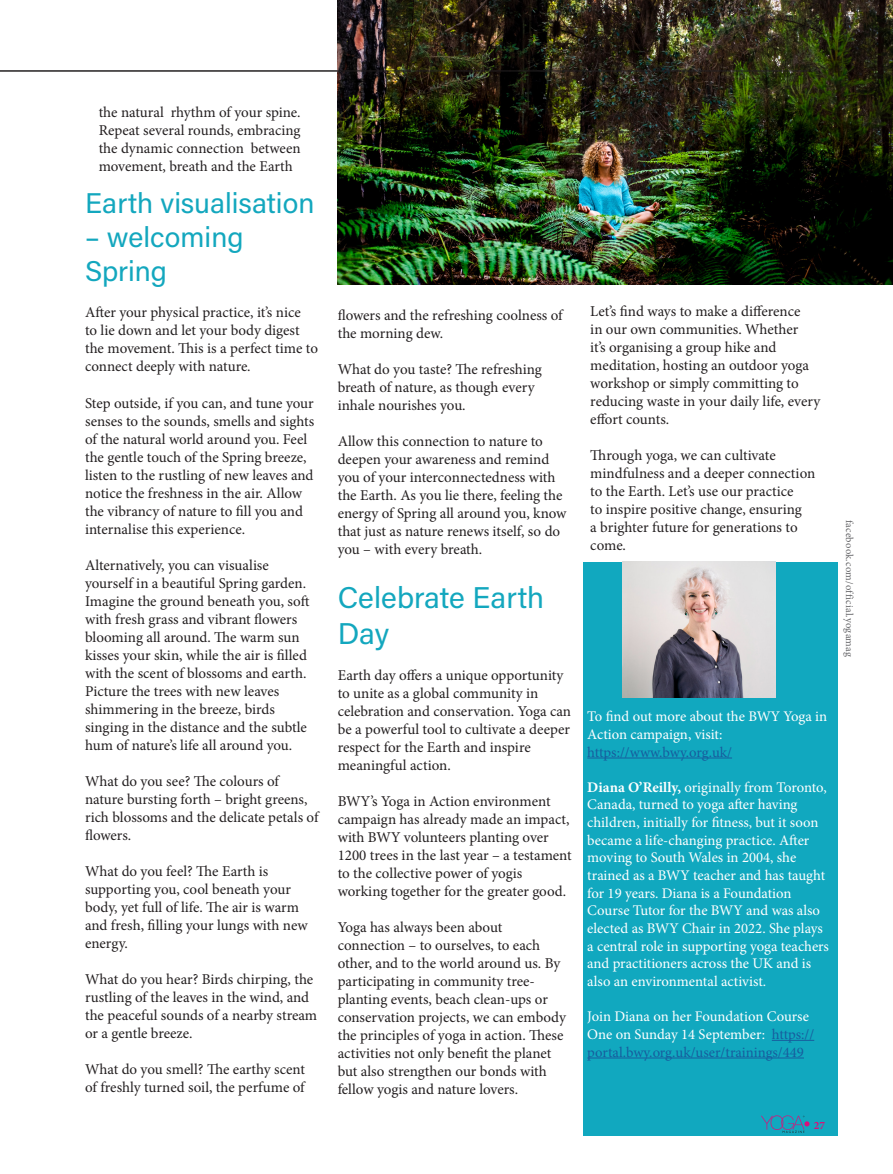
<style>
.page{position:relative;width:893px;height:1174px;background:#fff}
.page>*{position:absolute;margin:0;border:0;box-sizing:border-box;transform-origin:0 0}
.BODY_TEXT{font:30px/36px "Acumin Variable Concept";color:#13a7be}
.BODY_TEXT-2{font:28.5px/34.2px "Acumin Variable Concept";color:#13a7be}
.BODY_TEXT-3{font:15px/18px "Minion Pro";color:#231f20}
.BODY_TEXT-4{font:14.7px/17.7px "Minion Pro";color:#fff}
.BODY_TEXT-5{font:14.7px "Minion Pro";letter-spacing:-.01em;color:#175d9e}
.t1{font:700 11.25px "Minion Pro";color:#db0f79}
.t2{font:10.5px "Minion Pro";letter-spacing:.02em;color:#656568}
.s1{font-weight:700}
.s2{color:#175d9e}
</style>
<div class="page">
<div style="left:583px;top:562px;width:255px;height:573px;background:#11a8bf"></div>
<img style="left:338px;top:0;width:555px;height:285px">
<img style="left:622px;top:562px;width:153px;height:135px">
<hr style="left:587px;top:757px;width:145px;height:1px;background:#175d9e">
<hr style="left:772px;top:1040px;width:42px;height:1px;background:#175d9e">
<hr style="left:587px;top:1057px;width:217px;height:1px;background:#175d9e">
<hr style="left:0;top:71px;width:808px;height:1px;background:#231f20">
<svg style="left:761px;top:1115px;width:48px;height:17px"></svg>
<p class="BODY_TEXT-3" style="left:99px;top:103px;width:203px">the natural rhythm of your spine.</p>
<p class="BODY_TEXT-3" style="left:99px;top:121px;width:203px">Repeat several rounds, embracing</p>
<p class="BODY_TEXT-3" style="left:99px;top:139px;width:203px">the dynamic connection between</p>
<p class="BODY_TEXT-3" style="left:99px;top:157px;width:196px">movement, breath and the Earth</p>
<p class="BODY_TEXT-2" style="left:85px;top:185px;width:231px">Earth visualisation</p>
<p class="BODY_TEXT-2" style="left:85px;top:219px;width:160px">– welcoming<br>Spring</p>
<p class="BODY_TEXT-3" style="left:85px;top:304px;width:234px">After your physical practice, it’s nice<br>to lie down and let your body digest the movement. This is a perfect time to connect deeply with nature.</p>
<p class="BODY_TEXT-3" style="left:85px;top:394px;width:231px">Step outside, if you can, and tune your senses to the sounds, smells and sights of the natural world around you. Feel the gentle touch of the Spring breeze, listen to the rustling of new leaves and notice the freshness in the air. Allow the vibrancy of nature to fill you and internalise this experience.</p>
<p class="BODY_TEXT-3" style="left:85px;top:556px;width:226px">Alternatively, you can visualise yourself in a beautiful Spring garden.<br>Imagine the ground beneath you, soft with fresh grass and vibrant flowers blooming all around. The warm sun kisses your skin, while the air is filled with the scent of blossoms and earth.<br>Picture the trees with new leaves shimmering in the breeze, birds singing in the distance and the subtle hum of nature’s life all around you.</p>
<p class="BODY_TEXT-3" style="left:85px;top:772px;width:235px">What do you see? The colours of nature bursting forth – bright greens, rich blossoms and the delicate petals of flowers.</p>
<p class="BODY_TEXT-3" style="left:85px;top:862px;width:224px">What do you feel? The Earth is supporting you, cool beneath your body, yet full of life. The air is warm and fresh, filling your lungs with new energy.</p>
<p class="BODY_TEXT-3" style="left:85px;top:970px;width:234px">What do you hear? Birds chirping, the rustling of the leaves in the wind, and the peaceful sounds of a nearby stream or a gentle breeze.</p>
<p class="BODY_TEXT-3" style="left:85px;top:1060px;width:221px">What do you smell? The earthy scent of freshly turned soil, the perfume of</p>
<p class="BODY_TEXT-3" style="left:338px;top:306px;width:226px">flowers and the refreshing coolness of the morning dew.</p>
<p class="BODY_TEXT-3" style="left:338px;top:360px;width:206px">What do you taste? The refreshing breath of nature, as though every inhale nourishes you.</p>
<p class="BODY_TEXT-3" style="left:338px;top:432px;width:230px">Allow this connection to nature to deepen your awareness and remind you of your interconnectedness with the Earth. As you lie there, feeling the energy of Spring all around you, know that just as nature renews itself, so do you – with every breath.</p>
<p class="BODY_TEXT" style="left:338px;top:578px;width:208px">Celebrate Earth<br>Day</p>
<p class="BODY_TEXT-3" style="left:338px;top:666px;width:235px">Earth day offers a unique opportunity to unite as a global community in celebration and conservation. Yoga can be a powerful tool to cultivate a deeper respect for the Earth and inspire meaningful action.</p>
<p class="BODY_TEXT-3" style="left:338px;top:792px;width:236px">BWY’s Yoga in Action environment campaign has already made an impact, with BWY volunteers planting over 1200 trees in the last year – a testament to the collective power of yogis working together for the greater good.</p>
<p class="BODY_TEXT-3" style="left:338px;top:918px;width:230px">Yoga has always been about connection – to ourselves, to each other, and to the world around us. By participating in community tree&shy;planting events, beach clean-ups or conservation projects, we can embody the principles of yoga in action. These activities not only benefit the planet but also strengthen our bonds with fellow yogis and nature lovers.</p>
<p class="BODY_TEXT-3" style="left:590px;top:302px;width:232px">Let’s find ways to make a difference<br>in our own communities. Whether<br>it’s organising a group hike and meditation, hosting an outdoor yoga workshop or simply committing to reducing waste in your daily life, every effort counts.</p>
<p class="BODY_TEXT-3" style="left:590px;top:446px;width:226px">Through yoga, we can cultivate mindfulness and a deeper connection to the Earth. Let’s use our practice<br>to inspire positive change, ensuring<br>a brighter future for generations to come.</p>
<p class="t2" style="left:857px;top:520px;width:138px;rotate:90deg">facebook.com/official.yogamag</p>
<p class="BODY_TEXT-4" style="left:587px;top:707px;width:241px">To find out more about the BWY Yoga in<br>Action campaign, visit:</p>
<p class="BODY_TEXT-5" style="left:587px;top:742px;width:146px">https://www.bwy.org.uk/</p>
<p class="BODY_TEXT-4" style="left:587px;top:778px;width:243px"><span class="s1">Diana O’Reilly,</span> originally from Toronto, Canada, turned to yoga after having children, initially for fitness, but it soon became a life-changing practice. After moving to South Wales in 2004, she trained as a BWY teacher and has taught for 19 years. Diana is a Foundation Course Tutor for the BWY and was also elected as BWY Chair in 2022. She plays a central role in supporting yoga teachers and practitioners across the UK and is also an environmental activist.</p>
<p class="BODY_TEXT-4" style="left:587px;top:1007px;width:228px">Join Diana on her Foundation Course<br>One on Sunday 14 September: <span class="s2">https:// portal.bwy.org.uk/user/trainings/449</span></p>
<p class="t1" style="left:814px;top:1117px;width:13px">27</p>
</div>
